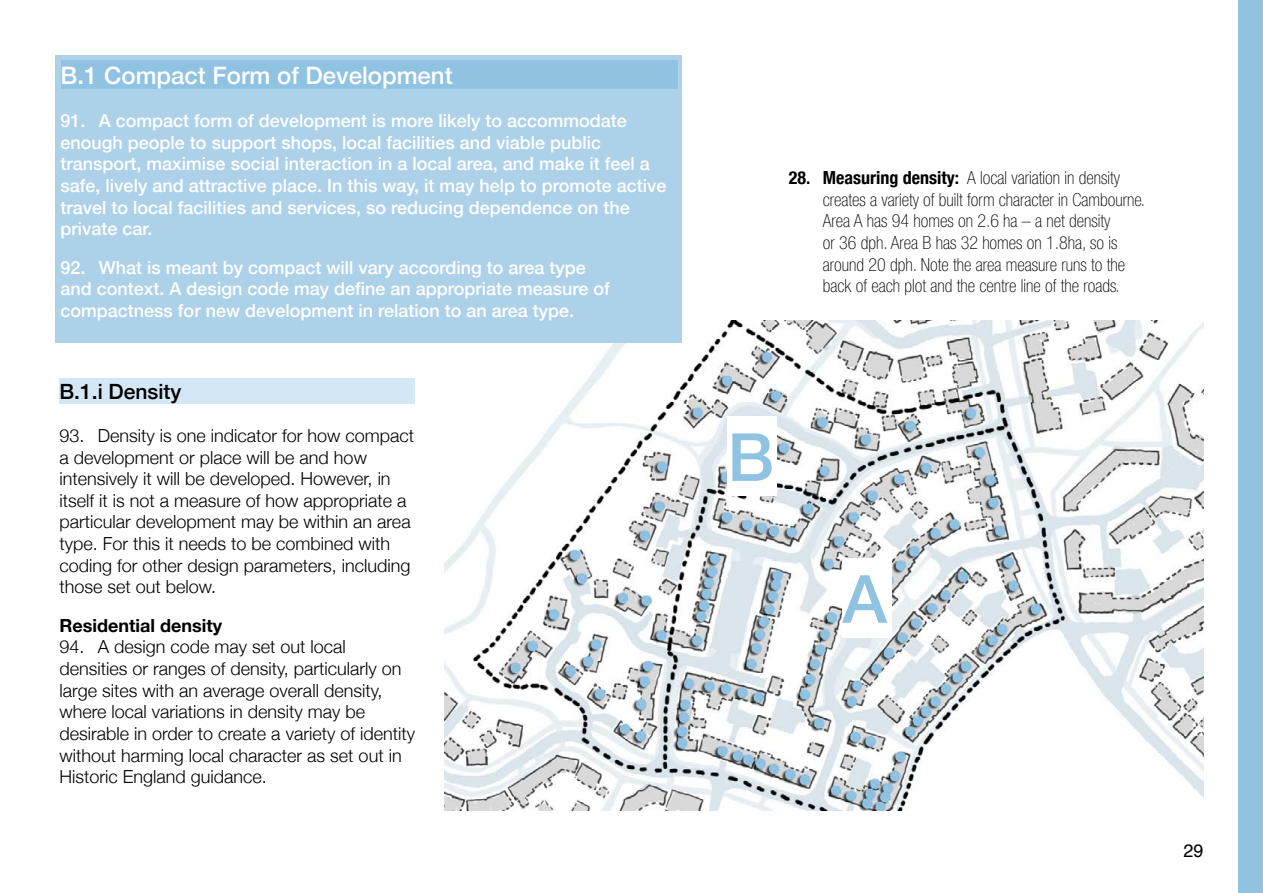
<style>
.page{position:relative;width:1263px;height:893px;background:#fff}
.page>*{position:absolute;margin:0;border:0;box-sizing:border-box;transform-origin:0 0}
.t1{font:500 66.45px "Helvetica Neue";color:#90c2e2}
.t2{font:500 24px "Helvetica Neue";color:#fff}
.t3{font:500 21px "Helvetica Neue";color:#000}
.t4{font:300 18px/21.6px "Helvetica Neue";color:#000}
.t5{font:500 18px/21.6px "Helvetica Neue";color:#fff}
.t6{font:100 condensed 18px "Helvetica Neue LT Std";color:#000}
.t7{font:700 18px "Helvetica Neue";color:#000}
.t8{font:18px "Helvetica";color:#000}
.s1{font-family:"Helvetica Neue";font-weight:700}
</style>
<div class="page">
<div style="left:1238px;top:0;width:25px;height:893px;background:#90c2e2"></div>
<img style="left:444px;top:320px;width:759px;height:491px">
<div style="left:55px;top:55px;width:627px;height:287px;background:#acd1e9"></div>
<div style="left:60px;top:378px;width:355px;height:25px;background:#d3e7f4"></div>
<div style="left:842px;top:558px;width:50px;height:79px;background:#fff"></div>
<div style="left:727px;top:416px;width:50px;height:79px;background:#fff"></div>
<div style="left:61px;top:61px;width:616px;height:28px;background:#90c2e2"></div>
<p class="t2" style="left:61px;top:56px;width:394px">B.1 Compact Form of Development</p>
<p class="t5" style="left:61px;top:109px;width:591px">91. A compact form of development is more likely to accommodate enough people to support shops, local facilities and viable public transport, maximise social interaction in a local area, and make it feel a</p>
<p class="t5" style="left:61px;top:173px;width:607px">safe, lively and attractive place. In this way, it may help to promote active</p>
<p class="t5" style="left:61px;top:195px;width:571px">travel to local facilities and services, so reducing dependence on the</p>
<p class="t5" style="left:61px;top:217px;width:93px">private car.</p>
<p class="t6" style="left:789px;top:168px;width:333px"><span class="s1">28. Measuring density:</span> A local variation in density</p>
<p class="t6" style="left:823px;top:189px;width:324px">creates a variety of built form character in Cambourne.</p>
<p class="t6" style="left:823px;top:211px;width:289px">Area A has 94 homes on 2.6 ha – a net density</p>
<p class="t6" style="left:823px;top:233px;width:296px">or 36 dph. Area B has 32 homes on 1.8ha, so is</p>
<p class="t5" style="left:61px;top:255px;width:527px">92. What is meant by compact will vary according to area type</p>
<p class="t6" style="left:823px;top:254px;width:304px">around 20 dph. Note the area measure runs to the</p>
<p class="t5" style="left:61px;top:277px;width:551px">and context. A design code may define an appropriate measure of</p>
<p class="t6" style="left:823px;top:276px;width:298px">back of each plot and the centre line of the roads.</p>
<p class="t5" style="left:61px;top:298px;width:515px">compactness for new development in relation to an area type.</p>
<p class="t3" style="left:60px;top:374px;width:123px">B.1.i Density</p>
<p class="t4" style="left:60px;top:423px;width:356px">93. Density is one indicator for how compact a development or place will be and how</p>
<p class="t4" style="left:60px;top:467px;width:333px">intensively it will be developed. However, in</p>
<p class="t4" style="left:60px;top:488px;width:353px">itself it is not a measure of how appropriate a particular development may be within an area type. For this it needs to be combined with coding for other design parameters, including those set out below.</p>
<p class="t7" style="left:60px;top:611px;width:164px">Residential density</p>
<p class="t4" style="left:60px;top:635px;width:357px">94. A design code may set out local densities or ranges of density, particularly on large sites with an average overall density, where local variations in density may be desirable in order to create a variety of identity without harming local character as set out in Historic England guidance.</p>
<p class="t1" style="left:727px;top:404px;width:48px">B</p>
<p class="t1" style="left:842px;top:546px;width:46px">A</p>
<p class="t8" style="left:1183px;top:837px;width:22px">29</p>
</div>
